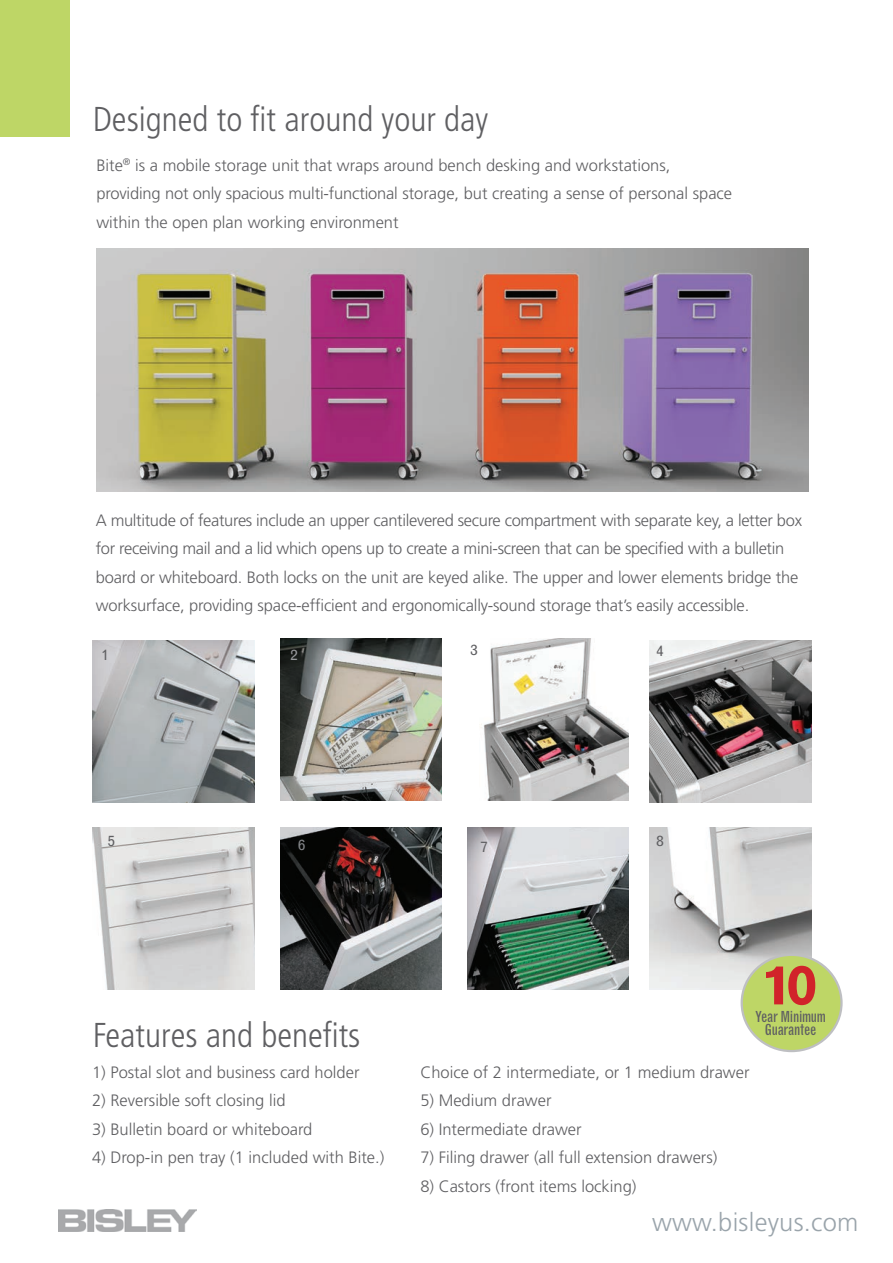
<style>
.page{position:relative;width:893px;height:1263px;background:#fff}
.page>*{position:absolute;margin:0;border:0;box-sizing:border-box;transform-origin:0 0}
.t1{font:900 55.5px "Akzidenz Grotesk";color:#d1232a}
.t2{font:300 condensed 34.5px "Frutiger";color:#5f5f62}
.t3{font:300 25.5px "Frutiger";letter-spacing:.01em;color:#9aa4ab}
.t4{font:300 16.5px/28.5px "Frutiger";letter-spacing:-.01em;color:#5f5f62}
.t5{font:condensed 15px/13.5px "Grotesque";letter-spacing:-.02em;color:#5f5f62;text-align:center}
.t6{font:15px "Grotesque";color:#5f5f62}
.t7{font:15px "Grotesque";color:#97999c}
.t8{font:15px "Grotesque";color:#828487}
</style>
<div class="page">
<img style="left:650px;top:641px;width:161px;height:161px">
<img style="left:480px;top:638px;width:149px;height:162px">
<img style="left:280px;top:638px;width:162px;height:162px">
<div style="left:0;top:0;width:70px;height:136px;background:#bed666"></div>
<img style="left:93px;top:641px;width:161px;height:161px">
<img style="left:467px;top:828px;width:162px;height:161px">
<img style="left:93px;top:828px;width:161px;height:161px">
<img style="left:280px;top:828px;width:162px;height:161px">
<img style="left:650px;top:828px;width:161px;height:161px">
<img style="left:96px;top:248px;width:713px;height:243px">
<img style="left:58px;top:1209px;width:139px;height:22px">
<div style="left:742px;top:955px;width:99px;height:96px;background:#bed666;border-radius:50%"></div>
<div style="left:741px;top:954px;width:102px;height:98px;border:2px solid #bebfc2;border-radius:50%"></div>
<h2 class="t2" style="left:93px;top:99px;width:397px">Designed to fit around your day</h2>
<p class="t4" style="left:96px;top:151px;width:637px">Bite<sup>®</sup> is a mobile storage unit that wraps around bench desking and workstations, providing not only spacious multi-functional storage, but creating a sense of personal space within the open plan working environment</p>
<p class="t4" style="left:96px;top:506px;width:708px">A multitude of features include an upper cantilevered secure compartment with separate key, a letter box for receiving mail and a lid which opens up to create a mini-screen that can be specified with a bulletin board or whiteboard. Both locks on the unit are keyed alike. The upper and lower elements bridge the worksurface, providing space-efficient and ergonomically-sound storage that’s easily accessible.</p>
<p class="t6" style="left:102px;top:646px;width:9px">1</p>
<p class="t7" style="left:290px;top:646px;width:9px">2</p>
<p class="t6" style="left:471px;top:641px;width:9px">3</p>
<p class="t6" style="left:657px;top:642px;width:9px">4</p>
<p class="t6" style="left:108px;top:832px;width:9px">5</p>
<p class="t8" style="left:298px;top:836px;width:9px">6</p>
<p class="t6" style="left:480px;top:838px;width:9px">7</p>
<h2 class="t2" style="left:93px;top:1015px;width:269px">Features and benefits</h2>
<p class="t6" style="left:657px;top:832px;width:9px">8</p>
<h1 class="t1" style="left:762px;top:951px;width:57px">10</h1>
<p class="t5" style="left:755px;top:1010px;width:72px">Year Minimum<br>Guarantee</p>
<p class="t4" style="left:92px;top:1058px;width:269px">1) Postal slot and business card holder</p>
<p class="t4" style="left:92px;top:1086px;width:195px">2) Reversible soft closing lid</p>
<p class="t4" style="left:92px;top:1115px;width:222px">3) Bulletin board or whiteboard</p>
<p class="t4" style="left:92px;top:1143px;width:294px">4) Drop-in pen tray (1 included with Bite.)</p>
<p class="t4" style="left:420px;top:1058px;width:331px">Choice of 2 intermediate, or 1 medium drawer</p>
<p class="t4" style="left:420px;top:1086px;width:133px">5) Medium drawer</p>
<p class="t4" style="left:420px;top:1115px;width:163px">6) Intermediate drawer</p>
<p class="t4" style="left:420px;top:1143px;width:299px">7) Filing drawer (all full extension drawers)</p>
<p class="t4" style="left:420px;top:1172px;width:218px">8) Castors (front items locking)</p>
<h3 class="t3" style="left:652px;top:1208px;width:208px">www.bisleyus.com</h3>
</div>
